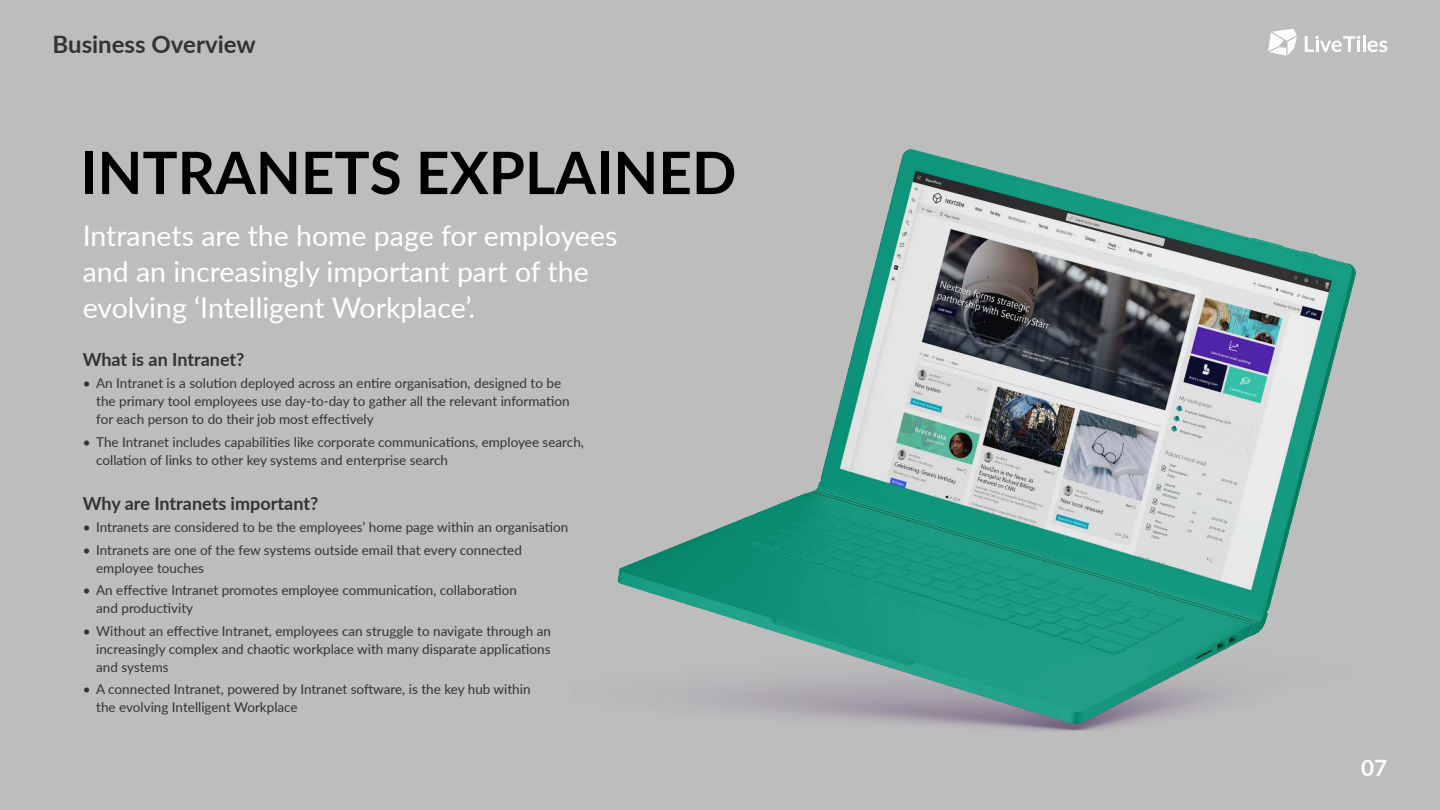
<style>
.page{position:relative;width:1440px;height:810px;background:#bdbdbd}
.page>*{position:absolute;margin:0;border:0;box-sizing:border-box;transform-origin:0 0}
.t1{font:700 58.5px "Lato";color:#000}
.Body_Big{font:28.5px/36px "Lato";color:#fff}
.t2{font:700 24px "Lato";color:#333}
.t3{font:700 22.5px "Lato";color:#fff}
.Body_Copy_18_24{font:700 18px "Lato";color:#333}
.Body_Bullet_18_21pt{font:13.5px/18px "Lato";color:#333}
</style>
<div class="page">
<svg style="left:1268px;top:29px;width:29px;height:27px"></svg>
<svg style="left:1305px;top:36px;width:82px;height:16px"></svg>
<img style="left:617px;top:149px;width:739px;height:582px">
<p class="t2" style="left:53px;top:26px;width:205px">Business Overview</p>
<p class="t1" style="left:80px;top:130px;width:658px">INTRANETS EXPLAINED</p>
<p class="Body_Big" style="left:83px;top:217px;width:536px">Intranets are the home page for employees and an increasingly important part of the evolving ‘Intelligent Workplace’.</p>
<p class="Body_Copy_18_24" style="left:83px;top:346px;width:163px">What is an Intranet?</p>
<p class="Body_Bullet_18_21pt" style="left:96px;top:374px;width:475px;text-indent:-14px">• An Intranet is a solution deployed across an entire organisation, designed to be the primary tool employees use day-to-day to gather all the relevant information for each person to do their job most effectively</p>
<p class="Body_Bullet_18_21pt" style="left:96px;top:432px;width:489px;text-indent:-14px">• The Intranet includes capabilities like corporate communications, employee search, collation of links to other key systems and enterprise search</p>
<p class="Body_Copy_18_24" style="left:83px;top:490px;width:237px">Why are Intranets important?</p>
<p class="Body_Bullet_18_21pt" style="left:83px;top:518px;width:487px">• Intranets are considered to be the employees’ home page within an organisation</p>
<p class="Body_Bullet_18_21pt" style="left:96px;top:540px;width:427px;text-indent:-14px">• Intranets are one of the few systems outside email that every connected employee touches</p>
<p class="Body_Bullet_18_21pt" style="left:96px;top:581px;width:422px;text-indent:-14px">• An effective Intranet promotes employee communication, collaboration and productivity</p>
<p class="Body_Bullet_18_21pt" style="left:96px;top:621px;width:456px;text-align:justify;text-indent:-14px">• Without an effective Intranet, employees can struggle to navigate through an increasingly complex and chaotic workplace with many disparate applications and systems</p>
<p class="Body_Bullet_18_21pt" style="left:96px;top:680px;width:436px;text-indent:-14px">• A connected Intranet, powered by Intranet software, is the key hub within the evolving Intelligent Workplace</p>
<p class="t3" style="left:1361px;top:751px;width:28px">07</p>
</div>
